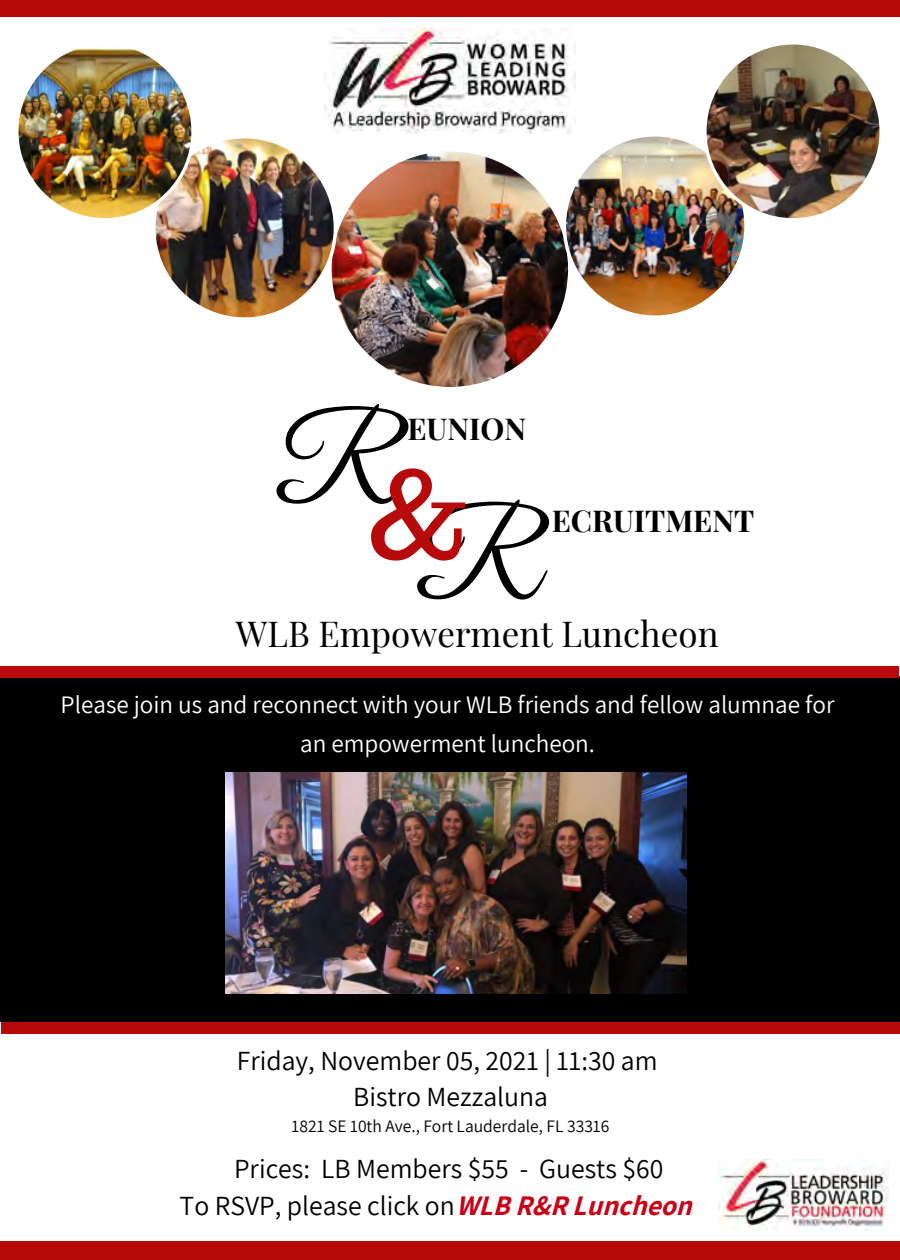
<style>
.page{position:relative;width:900px;height:1260px;background:#fff}
.page>*{position:absolute;margin:0;border:0;box-sizing:border-box;transform-origin:0 0}
.t1{font:120.75px "Great Vibes";color:#000}
.t2{font:120.75px "Trocchi";color:#b70b0b}
.t3{font:35px "Playfair Display";color:#000}
.t4{font:700 30.25px "Playfair Display";color:#000}
.t5{font:27.75px/36.2px "Assistant";color:#000;text-align:center}
.t6{font:25.25px/39.5px "Assistant";color:#fff;text-align:center}
.t7{font:17.5px "Assistant";color:#000}
.s1{font-style:inherit}
.s2{font-weight:700;font-style:italic;color:#c90016}
</style>
<div class="page">
<div style="left:0;top:676px;width:900px;height:346px;background:#000"></div>
<div style="left:1px;top:1022px;width:899px;height:12px;background:#b70b0b"></div>
<div style="left:0;top:667px;width:899px;height:11px;background:#b70b0b"></div>
<div style="left:0;top:0;width:900px;height:17px;background:#b70b0b"></div>
<img style="left:337px;top:151px;width:226px;height:236px">
<div style="left:0;top:1241px;width:900px;height:19px;background:#b70b0b"></div>
<img style="left:18px;top:47px;width:319px;height:271px">
<img style="left:324px;top:28px;width:239px;height:105px">
<img style="left:563px;top:43px;width:317px;height:273px">
<img style="left:718px;top:1159px;width:171px;height:72px">
<img style="left:225px;top:773px;width:461px;height:221px">
<h1 class="t1" style="left:274px;top:396px;width:125px">R</h1>
<p class="t4" style="left:407px;top:408px;width:120px">EUNION</p>
<h1 class="t2" style="left:364px;top:436px;width:108px">&amp;</h1>
<h1 class="t1" style="left:415px;top:492px;width:125px">R</h1>
<p class="t4" style="left:552px;top:499px;width:204px">ECRUITMENT</p>
<p class="t3" style="left:236px;top:609px;width:484px">WLB Empowerment Luncheon</p>
<p class="t6" style="left:61px;top:683px;width:775px">Please join us and reconnect with your WLB friends and fellow alumnae for an empowerment luncheon.</p>
<p class="t5" style="left:237px;top:1041px;width:422px">Friday, November 05, 2021 | 11:30 am<br>Bistro Mezzaluna</p>
<p class="t7" style="left:292px;top:1114px;width:319px">1821 SE 10th Ave., Fort Lauderdale, FL 33316</p>
<p class="t5" style="left:180px;top:1150px;width:523px">Prices: LB Members $<span class="s1">5</span>5 - Guests $<span class="s1">6</span>0<br>To RSVP, please click on <span class="s2">WLBR&amp;RLuncheon</span></p>
</div>
